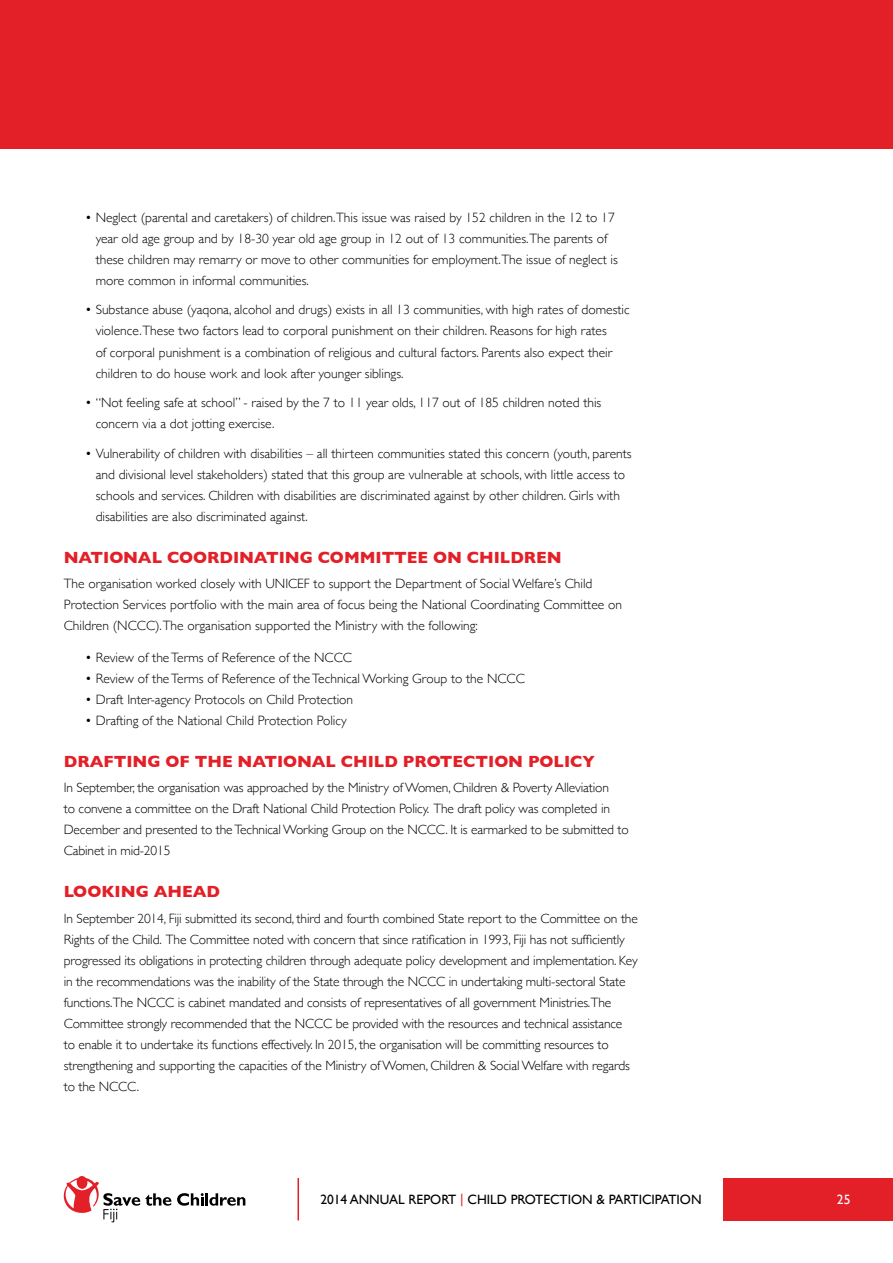
<style>
.page{position:relative;width:893px;height:1263px;background:#fff}
.page>*{position:absolute;margin:0;border:0;box-sizing:border-box;transform-origin:0 0}
.t1{font:700 16.5px "Gill Sans";color:#e31f27}
.t2{font:300 13.5px/21px "Gill Sans";color:#000}
.t3{font:13.5px "Gill Sans";color:#000}
.t4{font:13.5px "Gill Sans";color:#fff}
.s1{color:#e31f27}
</style>
<div class="page">
<div style="left:723px;top:1178px;width:170px;height:42px;background:#e31f27"></div>
<svg style="left:64px;top:1176px;width:181px;height:46px"></svg>
<hr style="left:297px;top:1178px;width:2px;height:42px;background:#e31f27">
<div style="left:0;top:0;width:893px;height:149px;background:#e31f27"></div>
<p class="t2" style="left:96px;top:206px;width:524px;text-indent:-11px">• Neglect (parental and caretakers) of children.This issue was raised by 152 children in the 12 to 17 year old age group and by 18-30 year old age group in 12 out of 13 communities.The parents of these children may remarry or move to other communities for employment.The issue of neglect is more common in informal communities.</p>
<p class="t2" style="left:96px;top:299px;width:535px;text-indent:-11px">• Substance abuse (yaqona, alcohol and drugs) exists in all 13 communities, with high rates of domestic violence.These two factors lead to corporal punishment on their children. Reasons for high rates<br>of corporal punishment is a combination of religious and cultural factors. Parents also expect their children to do house work and look after younger siblings.</p>
<p class="t2" style="left:96px;top:391px;width:507px;text-indent:-11px">• “Not feeling safe at school” - raised by the 7 to 11 year olds, 117 out of 185 children noted this concern via a dot jotting exercise.</p>
<p class="t2" style="left:96px;top:442px;width:537px;text-indent:-11px">• Vulnerability of children with disabilities – all thirteen communities stated this concern (youth, parents and divisional level stakeholders) stated that this group are vulnerable at schools, with little access to schools and services. Children with disabilities are discriminated against by other children. Girls with disabilities are also discriminated against.</p>
<p class="t1" style="left:64px;top:544px;width:60px">NATIONAL</p>
<p class="t1" style="left:167px;top:544px;width:27px">COOR</p>
<p class="t1" style="left:219px;top:544px;width:34px">DINAT</p>
<p class="t1" style="left:279px;top:544px;width:116px">ING COMMITTEE</p>
<p class="t1" style="left:433px;top:544px;width:104px">ON CHILDREN</p>
<p class="t2" style="left:64px;top:572px;width:560px">The organisation worked closely with UNICEF to support the Department of Social Welfare’s Child<br>Protection Services portfolio with the main area of focus being the National Coordinating Committee on<br>Children (NCCC).The organisation supported the Ministry with the following:</p>
<p class="t2" style="left:85px;top:646px;width:268px">• Review of the Terms of Reference of the NCCC</p>
<p class="t2" style="left:85px;top:667px;width:441px">• Review of the Terms of Reference of the Technical Working Group to the NCCC</p>
<p class="t2" style="left:85px;top:688px;width:270px">• Draft Inter-agency Protocols on Child Protection</p>
<p class="t2" style="left:85px;top:709px;width:263px">• Drafting of the National Child Protection Policy</p>
<p class="t1" style="left:64px;top:748px;width:14px">DRAFT</p>
<p class="t1" style="left:126px;top:748px;width:171px">ING OF THE NATIONAL</p>
<p class="t1" style="left:341px;top:748px;width:87px">CHILD PROTECT</p>
<p class="t1" style="left:488px;top:748px;width:108px">ION POLICY</p>
<p class="t2" style="left:64px;top:777px;width:566px">In September, the organisation was approached by the Ministry of Women, Children &amp; Poverty Alleviation<br>to convene a committee on the Draft National Child Protection Policy. The draft policy was completed in December and presented to the Technical Working Group on the NCCC. It is earmarked to be submitted to Cabinet in mid-2015</p>
<p class="t1" style="left:64px;top:879px;width:158px">LOOKING AHEAD</p>
<p class="t2" style="left:64px;top:907px;width:576px">In September 2014, Fiji submitted its second, third and fourth combined State report to the Committee on the Rights of the Child. The Committee noted with concern that since ratification in 1993, Fiji has not sufficiently progressed its obligations in protecting children through adequate policy development and implementation. Key in the recommendations was the inability of the State through the NCCC in undertaking multi-sectoral State functions.The NCCC is cabinet mandated and consists of representatives of all government Ministries.The Committee strongly recommended that the NCCC be provided with the resources and technical assistance<br>to enable it to undertake its functions effectively. In 2015, the organisation will be committing resources to strengthening and supporting the capacities of the Ministry of Women, Children &amp; Social Welfare with regards to the NCCC.</p>
<p class="t3" style="left:320px;top:1191px;width:303px">2014 ANNUAL REPORT <span class="s1">|</span> CHILD PROTECTION &amp; PARTICIPATION</p>
<p class="t4" style="left:837px;top:1191px;width:15px">25</p>
</div>
